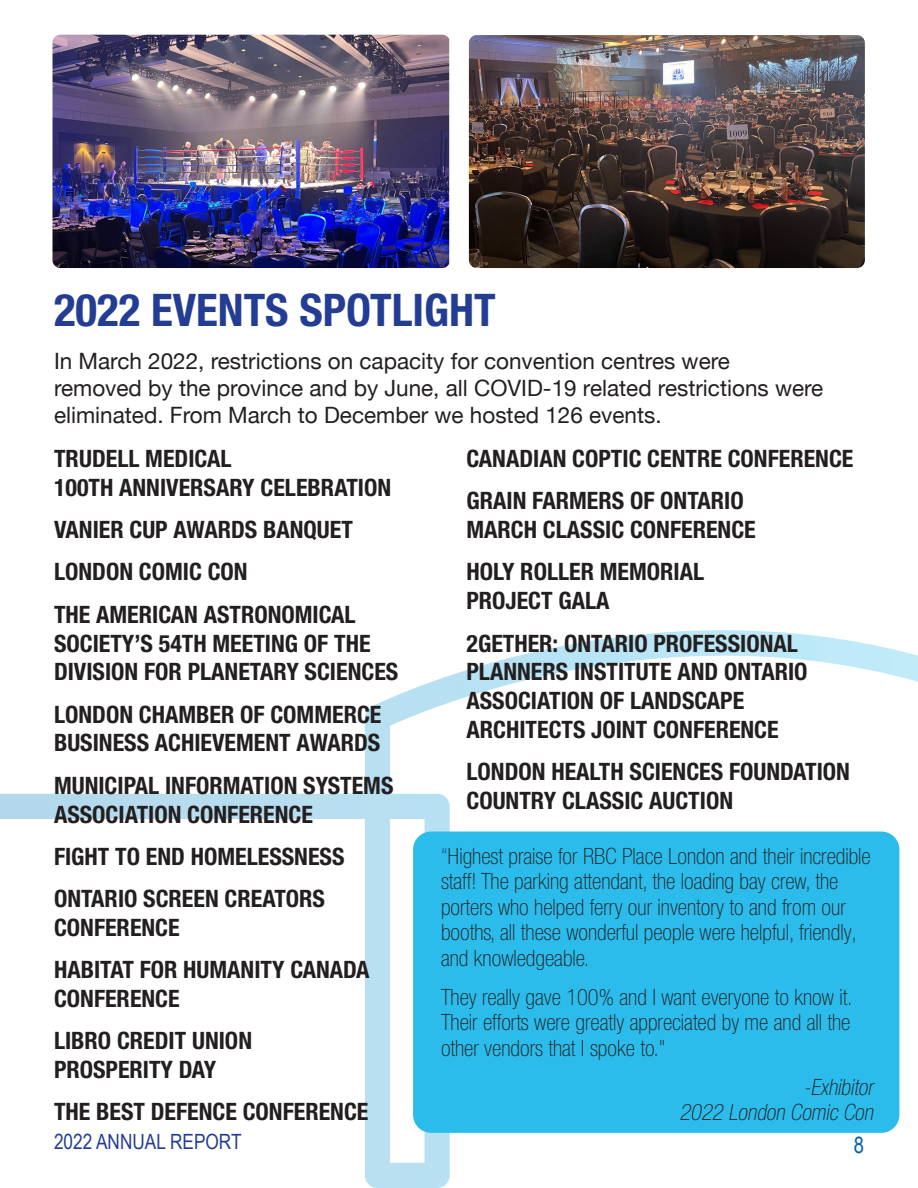
<style>
.page{position:relative;width:918px;height:1188px;background:#fff}
.page>*{position:absolute;margin:0;border:0;box-sizing:border-box;transform-origin:0 0}
.Header_-_Dark_Blue{font:700 condensed 45px "Helvetica Neue LT Pro";color:#233d95}
.t1{font:700 condensed 24px/28.8px "Helvetica Neue LT Pro";color:#231f20}
.t2{font:100 condensed 22.5px/25.5px "Helvetica Neue LT Pro";color:#231f20}
.t3{font:22.5px/27px "Helvetica Neue";color:#231f20}
.t4{font:italic 100 condensed 22.5px/25.5px "Helvetica Neue LT Pro";color:#231f20;text-align:right}
.t5{font:22.5px "Arial Narrow";color:#0161aa}
.t6{font:21px "Arial Narrow";color:#233d95}
.s1{color:#233d95}
</style>
<div class="page">
<svg style="left:0;top:630px;width:918px;height:558px"></svg>
<img style="left:52px;top:35px;width:397px;height:233px">
<img style="left:469px;top:35px;width:396px;height:233px">
<div style="left:413px;top:832px;width:486px;height:301px;background:#2bbcec;border-radius:18px"></div>
<p class="Header_-_Dark_Blue" style="left:54px;top:283px;width:443px">2022 EVENTS SPOTLIGHT</p>
<p class="t3" style="left:54px;top:347px;width:771px">In March 2022, restrictions on capacity for convention centres were removed by the province and by June, all COVID-19 related restrictions were eliminated. From March to December we hosted 126 events.</p>
<p class="t1" style="left:54px;top:444px;width:339px">TRUDELL MEDICAL<br>100TH ANNIVERSARY CELEBRATION</p>
<p class="t1" style="left:54px;top:515px;width:300px">VANIER CUP AWARDS BANQUET</p>
<p class="t1" style="left:54px;top:558px;width:195px">LONDON COMIC CON</p>
<p class="t1" style="left:54px;top:600px;width:346px">THE AMERICAN ASTRONOMICAL<br>SOCIETY’S 54TH MEETING OF THE<br>DIVISION FOR PLANETARY SCIENCES</p>
<p class="t1" style="left:54px;top:700px;width:329px">LONDON CHAMBER OF COMMERCE<br>BUSINESS ACHIEVEMENT AWARDS</p>
<p class="t1" style="left:54px;top:771px;width:341px">MUNICIPAL INFORMATION SYSTEMS<br>ASSOCIATION CONFERENCE</p>
<p class="t1" style="left:54px;top:842px;width:292px">FIGHT TO END HOMELESSNESS</p>
<p class="t1" style="left:54px;top:884px;width:273px">ONTARIO SCREEN CREATORS<br>CONFERENCE</p>
<p class="t1" style="left:54px;top:955px;width:317px">HABITAT FOR HUMANITY CANADA<br>CONFERENCE</p>
<p class="t1" style="left:54px;top:1027px;width:200px">LIBRO CREDIT UNION<br>PROSPERITY DAY</p>
<p class="t1" style="left:54px;top:1098px;width:316px">THE BEST DEFENCE CONFERENCE</p>
<p class="t6" style="left:54px;top:1126px;width:189px">2022 ANNUAL REPORT</p>
<p class="t1" style="left:466px;top:444px;width:388px">CANADIAN COPTIC CENTRE CONFERENCE</p>
<p class="t1" style="left:466px;top:487px;width:291px">GRAIN FARMERS OF ONTARIO<br>MARCH CLASSIC CONFERENCE</p>
<p class="t1" style="left:466px;top:558px;width:239px">HOLY ROLLER MEMORIAL<br>PROJECT GALA</p>
<p class="t1" style="left:466px;top:629px;width:343px">2GETHER: ONTARIO PROFESSIONAL<br>PLANNERS INSTITUTE AND ONTARIO<br>ASSOCIATION OF LANDSCAPE<br>ARCHITECTS JOINT CONFERENCE</p>
<p class="t1" style="left:466px;top:757px;width:385px">LONDON HEALTH SCIENCES FOUNDATION<br>COUNTRY CLASSIC AUCTION</p>
<p class="t2" style="left:441px;top:843px;width:431px"><span class="s1">“</span>Highest praise for RBC Place London and their incredible staff! The parking attendant, the loading bay crew, the porters who helped ferry our inventory to and from our booths, all these wonderful people were helpful, friendly, and knowledgeable.</p>
<p class="t2" style="left:441px;top:984px;width:413px;text-align:justify">They really gave 100% and I want everyone to know it.<br>Their efforts were greatly appreciated by me and all the other vendors that I spoke to."</p>
<p class="t4" style="left:679px;top:1074px;width:200px">-Exhibitor<br>2022 London Comic Con</p>
<p class="t5" style="left:854px;top:1129px;width:12px">8</p>
</div>
